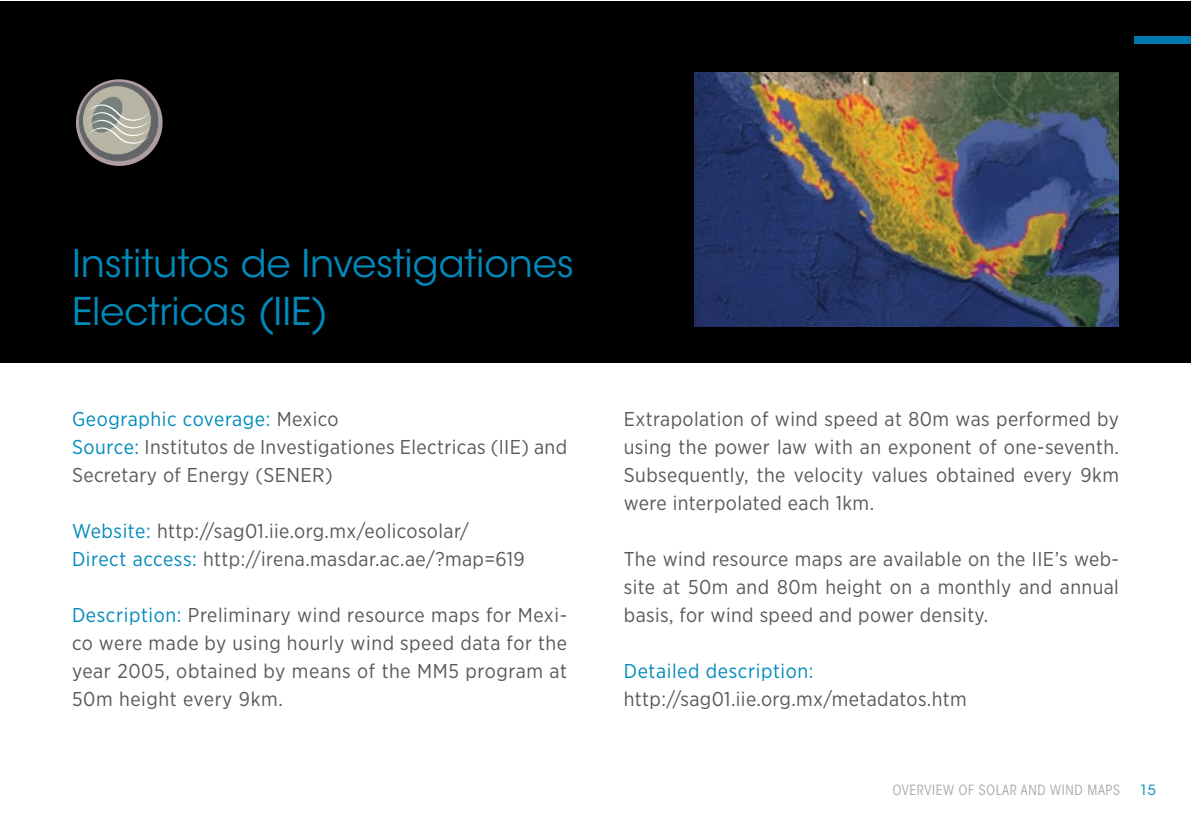
<style>
.page{position:relative;width:1191px;height:840px;background:#fff}
.page>*{position:absolute;margin:0;border:0;box-sizing:border-box;transform-origin:0 0}
.t1{font:38px/48px "ITC Avant Garde Std";letter-spacing:-.005em;color:#008abb}
.t2{font:20px/28px "Gotham Narrow";letter-spacing:.02em;color:#58595b;text-align:justify}
.t3{font:20px "Gotham Narrow";letter-spacing:.03em;color:#008abb}
.t4{font:condensed 14px "ITC Avant Garde Std";letter-spacing:.05em;color:#a7a9ac}
.t5{font:14px "ITC Avant Garde Std";color:#008abb}
.s1{color:#008abb}
</style>
<div class="page">
<div style="left:0;top:1px;width:1190px;height:361px;background:#000"></div>
<div style="left:1134px;top:36px;width:56px;height:7px;background:#0078ae"></div>
<img style="left:695px;top:72px;width:424px;height:254px">
<svg style="left:76px;top:79px;width:87px;height:87px"></svg>
<h1 class="t1" style="left:72px;top:239px;width:503px">Institutos de Investigationes<br>Electricas (IIE)</h1>
<p class="t2" style="left:72px;top:404px;width:496px;text-align:left"><span class="s1">Geographic coverage:</span> Mexico<br><span class="s1">Source:</span> Institutos de Investigationes Electricas (IIE) and<br>Secretary of Energy (SENER)</p>
<p class="t2" style="left:72px;top:516px;width:454px"><span class="s1">Website:</span> http://sag01.iie.org.mx/eolicosolar/<br><span class="s1">Direct access:</span> http://irena.masdar.ac.ae/?map=619</p>
<p class="t2" style="left:72px;top:600px;width:496px"><span class="s1">Description:</span> Preliminary wind resource maps for Mexi&shy;co were made by using hourly wind speed data for the year 2005, obtained by means of the MM5 program at 50m height every 9km.</p>
<p class="t2" style="left:624px;top:404px;width:496px">Extrapolation of wind speed at 80m was performed by using the power law with an exponent of one-seventh.<br>Subsequently, the velocity values obtained every 9km were interpolated each 1km.</p>
<p class="t2" style="left:624px;top:544px;width:496px">The wind resource maps are available on the IIE’s web&shy;site at 50m and 80m height on a monthly and annual basis, for wind speed and power density.</p>
<p class="t3" style="left:624px;top:658px;width:191px">Detailed description:</p>
<p class="t2" style="left:624px;top:684px;width:344px">http://sag01.iie.org.mx/metadatos.htm</p>
<p class="t4" style="left:892px;top:781px;width:229px">OVERVIEW OF SOLAR AND WIND MAPS</p>
<p class="t5" style="left:1139px;top:781px;width:18px">15</p>
</div>
